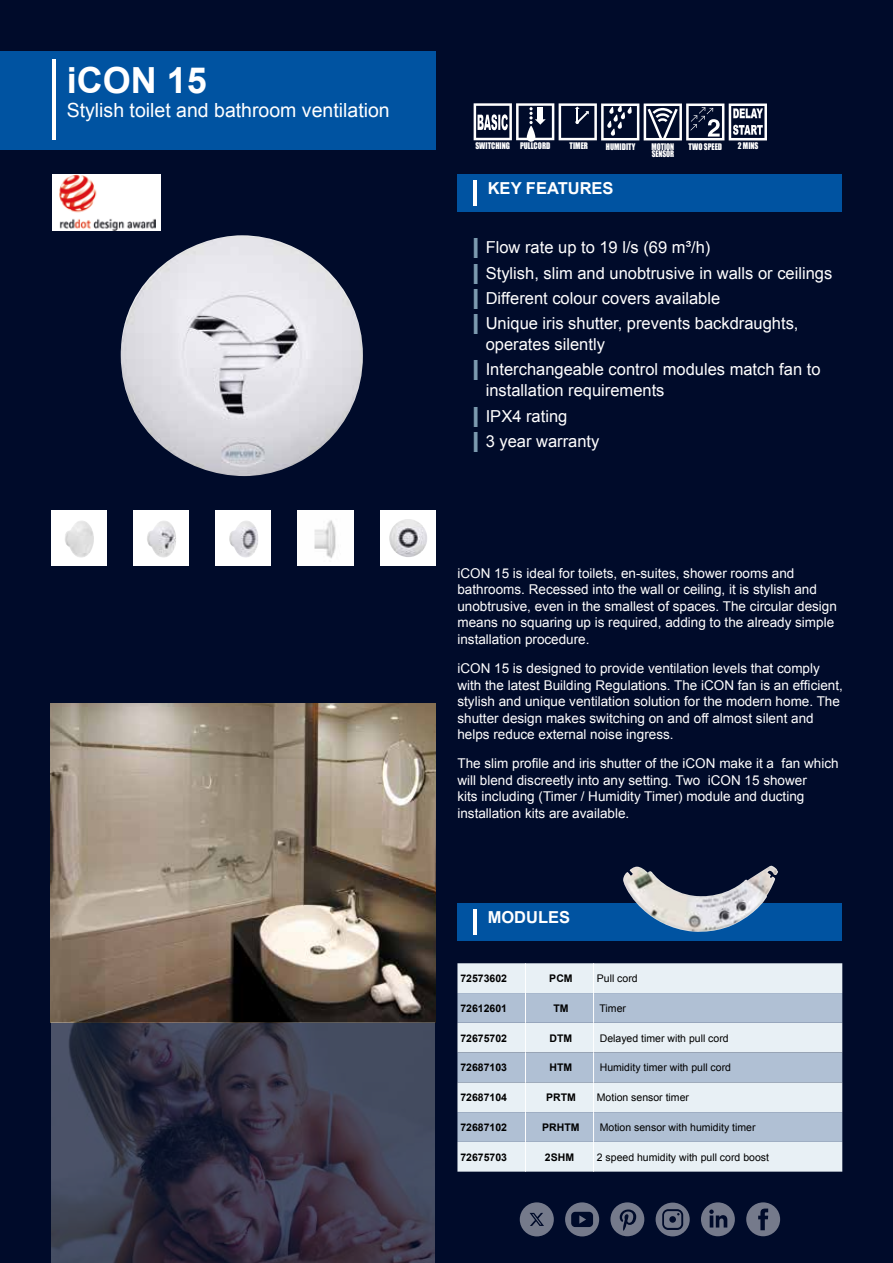
<style>
.page{position:relative;width:893px;height:1263px;background:#000b2a}
.page>*{position:absolute;margin:0;border:0;box-sizing:border-box;transform-origin:0 0}
.t1{font:700 36px "Arial";color:#fff}
.t2{font:19.5px "Arial";color:#fff}
.t3{font:16.5px/25.2px "Arial";color:#fff}
.t4{font:700 16.5px "Arial";color:#fff}
.t5{font:13.5px/16.5px "Arial";color:#fff}
.t6{font:10.5px "Arial";color:#000}
.t7{font:700 10.5px "Arial";color:#000}
.t8{font:8.4px "Impact";color:#fff;scale:.9 1}
.t9{font:8.4px/7.6px "Impact";color:#fff;scale:.88 1}
.s1{color:#7c9bb0}
</style>
<div class="page">
<div style="left:0;top:51px;width:436px;height:98px;background:#0053a1"></div>
<hr style="left:52px;top:59px;width:3px;height:81px;background:#fff">
<img style="left:120px;top:235px;width:243px;height:241px;border-radius:120px">
<div style="left:51px;top:511px;width:55px;height:55px;background:#fff"></div>
<img style="left:65px;top:521px;width:29px;height:37px">
<div style="left:133px;top:511px;width:56px;height:55px;background:#fff"></div>
<img style="left:147px;top:521px;width:29px;height:37px">
<div style="left:216px;top:511px;width:55px;height:55px;background:#fff"></div>
<img style="left:229px;top:521px;width:29px;height:37px">
<img style="left:298px;top:511px;width:55px;height:55px">
<div style="left:380px;top:511px;width:56px;height:55px;background:#fff"></div>
<img style="left:389px;top:519px;width:38px;height:38px">
<svg style="left:474px;top:103px;width:293px;height:37px"></svg>
<div style="left:457px;top:903px;width:385px;height:38px;background:#0053a1"></div>
<hr style="left:473px;top:909px;width:3px;height:26px;background:#fff">
<div style="left:457px;top:963px;width:385px;height:209px;background:#e8f0f5"></div>
<svg style="left:457px;top:993px;width:385px;height:149px;background:#c4d1df"></svg>
<hr style="left:525px;top:963px;width:1px;height:30px;background:#fff">
<hr style="left:593px;top:963px;width:1px;height:30px;background:#fff">
<hr style="left:525px;top:993px;width:1px;height:30px;background:#fff">
<hr style="left:593px;top:993px;width:1px;height:30px;background:#fff">
<svg style="left:525px;top:1023px;width:1px;height:29px"></svg>
<svg style="left:593px;top:1023px;width:1px;height:29px"></svg>
<hr style="left:525px;top:1052px;width:1px;height:30px;background:#fff">
<hr style="left:593px;top:1052px;width:1px;height:30px;background:#fff">
<hr style="left:525px;top:1082px;width:1px;height:30px;background:#fff">
<hr style="left:593px;top:1082px;width:1px;height:30px;background:#fff">
<hr style="left:525px;top:1112px;width:1px;height:30px;background:#fff">
<hr style="left:593px;top:1112px;width:1px;height:30px;background:#fff">
<hr style="left:525px;top:1142px;width:1px;height:30px;background:#fff">
<hr style="left:593px;top:1142px;width:1px;height:30px;background:#fff">
<img style="left:51px;top:704px;width:384px;height:559px">
<div style="left:457px;top:174px;width:385px;height:38px;background:#0053a1"></div>
<hr style="left:473px;top:180px;width:3px;height:26px;background:#fff">
<svg style="left:746px;top:1202px;width:34px;height:34px"></svg>
<svg style="left:610px;top:1202px;width:34px;height:34px"></svg>
<svg style="left:701px;top:1202px;width:34px;height:34px"></svg>
<svg style="left:565px;top:1202px;width:34px;height:34px"></svg>
<svg style="left:656px;top:1202px;width:34px;height:34px"></svg>
<svg style="left:520px;top:1202px;width:34px;height:34px"></svg>
<div style="left:52px;top:174px;width:109px;height:57px;background:#fff"></div>
<img style="left:59px;top:175px;width:97px;height:56px">
<img style="left:623px;top:866px;width:155px;height:66px">
<h1 class="t1" style="left:67px;top:56px;width:142px">iCON 15</h1>
<h2 class="t2" style="left:67px;top:98px;width:324px">Stylish toilet and bathroom ventilation</h2>
<p class="t8" style="left:475px;top:140px;width:85px">SWITCHING PULLCORD</p>
<p class="t8" style="left:569px;top:139px;width:22px">TIMER</p>
<p class="t8" style="left:606px;top:140px;width:34px">HUMIDITY</p>
<p class="t9" style="left:652px;top:142px;width:27px">MOTION<br>SENSOR</p>
<p class="t8" style="left:689px;top:140px;width:39px">TWO SPEED</p>
<p class="t8" style="left:738px;top:140px;width:25px">2 MINS</p>
<p class="t4" style="left:488px;top:178px;width:127px">KEY FEATURES</p>
<p class="t3" style="left:474px;top:235px;width:360px"><span class="s1">▌</span> Flow rate up to 19 l/s (69 m³/h)<br><span class="s1">▌</span> Stylish, slim and unobtrusive in walls or ceilings <span class="s1">▌</span> Different colour covers available<br><span class="s1">▌</span> Unique iris shutter, prevents backdraughts,</p>
<p class="t3" style="left:474px;top:332px;width:348px;text-indent:12px">operates silently<br><span class="s1">▌</span> Interchangeable control modules match fan to</p>
<p class="t3" style="left:474px;top:378px;width:192px;text-indent:12px">installation requirements <span class="s1">▌</span> IPX4 rating<br><span class="s1">▌</span> 3 year warranty</p>
<p class="t5" style="left:457px;top:565px;width:381px">iCON 15 is ideal for toilets, en-suites, shower rooms and bathrooms. Recessed into the wall or ceiling, it is stylish and unobtrusive, even in the smallest of spaces. The circular design means no squaring up is required, adding to the already simple installation procedure.</p>
<p class="t5" style="left:457px;top:660px;width:387px">iCON 15 is designed to provide ventilation levels that comply with the latest Building Regulations. The iCON fan is an efficient, stylish and unique ventilation solution for the modern home. The shutter design makes switching on and off almost silent and helps reduce external noise ingress.</p>
<p class="t5" style="left:457px;top:755px;width:383px">The slim profile and iris shutter of the iCON make it a fan which will blend discreetly into any setting. Two iCON 15 shower<br>kits including (Timer / Humidity Timer) module and ducting installation kits are available.</p>
<p class="t4" style="left:488px;top:906px;width:84px">MODULES</p>
<p class="t7" style="left:460px;top:971px;width:48px">72573602</p>
<p class="t7" style="left:549px;top:971px;width:25px">PCM</p>
<p class="t6" style="left:597px;top:971px;width:42px">Pull cord</p>
<p class="t7" style="left:460px;top:1001px;width:48px">72612601</p>
<p class="t7" style="left:553px;top:1001px;width:17px">TM</p>
<p class="t6" style="left:600px;top:1001px;width:28px">Timer</p>
<p class="t7" style="left:460px;top:1031px;width:48px">72675702</p>
<p class="t7" style="left:550px;top:1031px;width:24px">DTM</p>
<p class="t6" style="left:600px;top:1031px;width:130px">Delayed timer with pull cord</p>
<p class="t7" style="left:460px;top:1061px;width:48px">72687103</p>
<p class="t7" style="left:550px;top:1061px;width:24px">HTM</p>
<p class="t6" style="left:600px;top:1061px;width:133px">Humidity timer with pull cord</p>
<p class="t7" style="left:460px;top:1090px;width:48px">72687104</p>
<p class="t7" style="left:546px;top:1090px;width:31px">PRTM</p>
<p class="t6" style="left:597px;top:1090px;width:94px">Motion sensor timer</p>
<p class="t7" style="left:460px;top:1120px;width:48px">72687102</p>
<p class="t7" style="left:542px;top:1120px;width:39px">PRHTM</p>
<p class="t6" style="left:600px;top:1120px;width:157px">Motion sensor with humidity timer</p>
<p class="t7" style="left:460px;top:1150px;width:48px">72675703</p>
<p class="t7" style="left:545px;top:1150px;width:31px">2SHM</p>
<p class="t6" style="left:597px;top:1150px;width:174px">2 speed humidity with pull cord boost</p>
</div>
